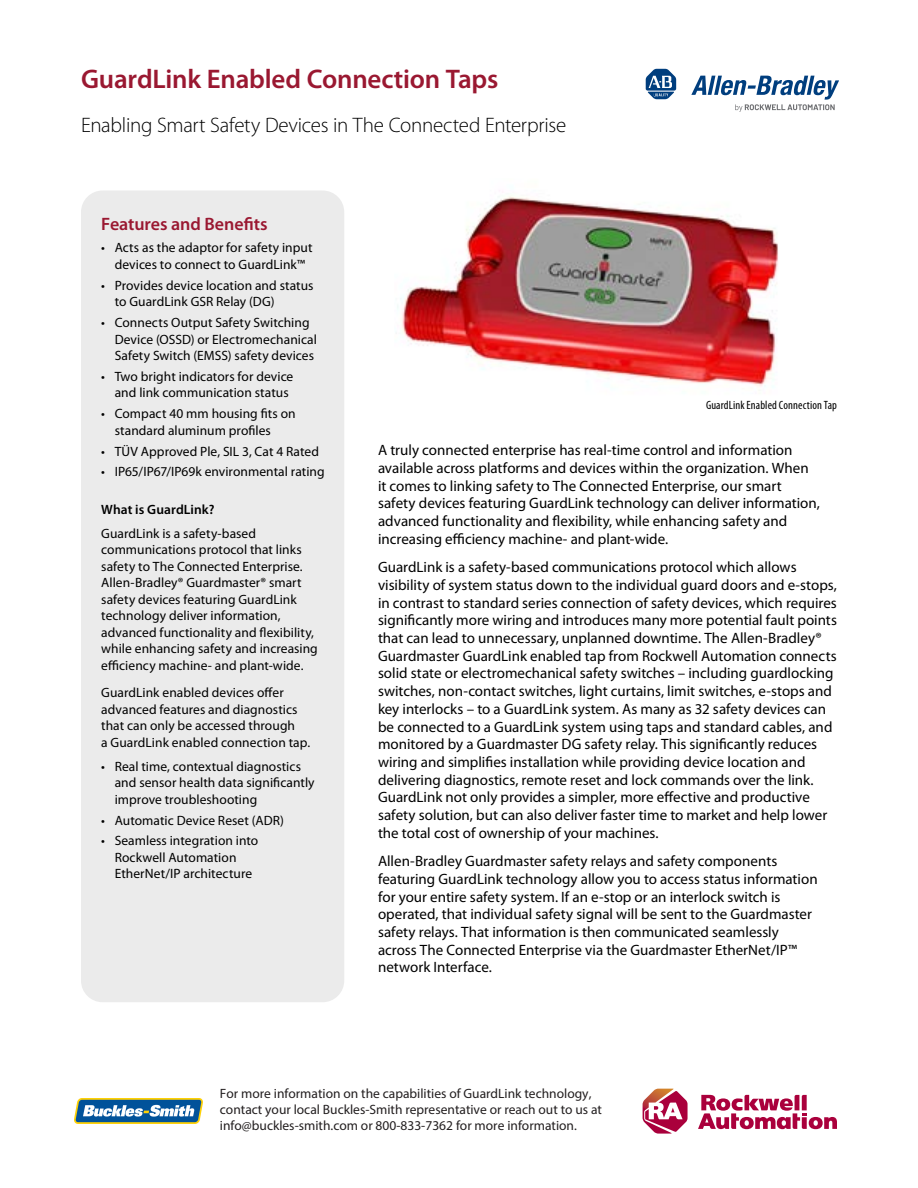
<style>
.page{position:relative;width:918px;height:1188px;background:#fff}
.page>*{position:absolute;margin:0;border:0;box-sizing:border-box;transform-origin:0 0}
.t1{font:600 27px "Myriad Pro";letter-spacing:-.01em;color:#9a1831}
.t2{font:300 21px "Myriad Pro";letter-spacing:-.015em;color:#000}
.t3{font:600 18px "Myriad Pro";letter-spacing:-.005em;color:#9a1831}
.t4{font:15px/17.7px "Myriad Pro";color:#000}
.t5{font:13.5px/16.5px "Myriad Pro";letter-spacing:.005em;color:#000}
.t6{font:13.5px/16.2px "Myriad Pro";color:#231f20}
.t7{font:600 13.5px "Myriad Pro";letter-spacing:.005em;color:#000}
.t8{font:condensed 12px "Myriad Pro";letter-spacing:.01em;color:#000}
</style>
<div class="page">
<img style="left:397px;top:190px;width:382px;height:197px">
<div style="left:81px;top:190px;width:263px;height:812px;background:#ebebeb;border-radius:22px"></div>
<svg style="left:646px;top:69px;width:30px;height:30px"></svg>
<svg style="left:691px;top:76px;width:147px;height:36px"></svg>
<svg style="left:643px;top:1089px;width:45px;height:45px"></svg>
<svg style="left:698px;top:1095px;width:139px;height:34px"></svg>
<img style="left:74px;top:1098px;width:129px;height:25px">
<h1 class="t1" style="left:81px;top:62px;width:419px">GuardLink Enabled Connection Taps</h1>
<h2 class="t2" style="left:81px;top:112px;width:487px">Enabling Smart Safety Devices in The Connected Enterprise</h2>
<p class="t3" style="left:101px;top:212px;width:168px">Features and Benefits</p>
<p class="t5" style="left:101px;top:239px;width:213px;text-align:center">• Acts as the adaptor for safety input devices to connect to GuardLink™</p>
<p class="t5" style="left:115px;top:277px;width:200px;text-indent:-14px">• Provides device location and status to GuardLink GSR Relay (DG)</p>
<p class="t5" style="left:115px;top:314px;width:204px;text-indent:-14px">• Connects Output Safety Switching<br>Device (OSSD) or Electromechanical<br>Safety Switch (EMSS) safety devices</p>
<p class="t5" style="left:115px;top:368px;width:180px;text-indent:-14px">• Two bright indicators for device and link communication status</p>
<p class="t5" style="left:115px;top:405px;width:182px;text-indent:-14px">• Compact 40 mm housing fits on standard aluminum profiles</p>
<p class="t5" style="left:101px;top:443px;width:219px">• TÜV Approved Ple, SIL 3, Cat 4 Rated</p>
<p class="t5" style="left:101px;top:463px;width:225px">• IP65/IP67/IP69k environmental rating</p>
<p class="t7" style="left:101px;top:501px;width:115px">What is GuardLink?</p>
<p class="t5" style="left:101px;top:525px;width:218px">GuardLink is a safety-based communications protocol that links safety to The Connected Enterprise.<br>Allen-Bradley® Guardmaster® smart safety devices featuring GuardLink technology deliver information, advanced functionality and flexibility, while enhancing safety and increasing efficiency machine- and plant-wide.</p>
<p class="t5" style="left:101px;top:684px;width:210px">GuardLink enabled devices offer advanced features and diagnostics that can only be accessed through<br>a GuardLink enabled connection tap.</p>
<p class="t5" style="left:115px;top:758px;width:201px;text-indent:-14px">• Real time, contextual diagnostics and sensor health data significantly improve troubleshooting</p>
<p class="t5" style="left:101px;top:812px;width:184px">• Automatic Device Reset (ADR)</p>
<p class="t5" style="left:115px;top:832px;width:145px;text-indent:-14px">• Seamless integration into<br>Rockwell Automation<br>EtherNet/IP architecture</p>
<p class="t8" style="left:706px;top:397px;width:133px">GuardLink Enabled Connection Tap</p>
<p class="t4" style="left:378px;top:441px;width:444px">A truly connected enterprise has real-time control and information available across platforms and devices within the organization. When it comes to linking safety to The Connected Enterprise, our smart safety devices featuring GuardLink technology can deliver information, advanced functionality and flexibility, while enhancing safety and increasing efficiency machine- and plant-wide.</p>
<p class="t4" style="left:378px;top:558px;width:461px">GuardLink is a safety-based communications protocol which allows visibility of system status down to the individual guard doors and e-stops, in contrast to standard series connection of safety devices, which requires significantly more wiring and introduces many more potential fault points that can lead to unnecessary, unplanned downtime. The Allen-Bradley® Guardmaster GuardLink enabled tap from Rockwell Automation connects solid state or electromechanical safety switches – including guardlocking switches, non-contact switches, light curtains, limit switches, e-stops and key interlocks – to a GuardLink system. As many as 32 safety devices can be connected to a GuardLink system using taps and standard cables, and monitored by a Guardmaster DG safety relay. This significantly reduces wiring and simplifies installation while providing device location and delivering diagnostics, remote reset and lock commands over the link.<br>GuardLink not only provides a simpler, more effective and productive safety solution, but can also deliver faster time to market and help lower the total cost of ownership of your machines.</p>
<p class="t4" style="left:378px;top:852px;width:441px">Allen-Bradley Guardmaster safety relays and safety components featuring GuardLink technology allow you to access status information for your entire safety system. If an e-stop or an interlock switch is operated, that individual safety signal will be sent to the Guardmaster safety relays. That information is then communicated seamlessly across The Connected Enterprise via the Guardmaster EtherNet/IP™ network Interface.</p>
<p class="t6" style="left:220px;top:1085px;width:384px">For more information on the capabilities of GuardLink technology, contact your local Buckles-Smith representative or reach out to us at info@buckles-smith.com or 800-833-7362 for more information.</p>
</div>
